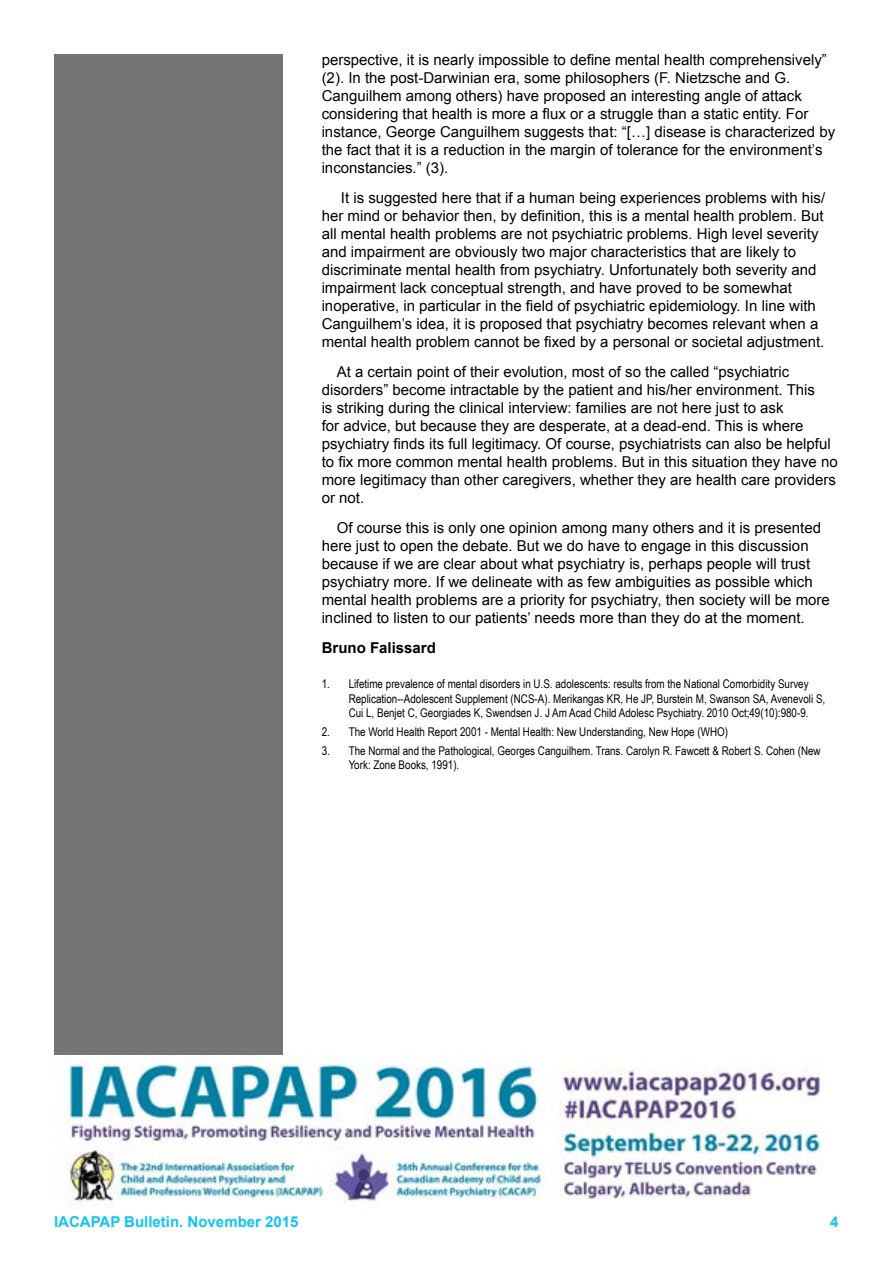
<style>
.page{position:relative;width:893px;height:1263px;background:#fff}
.page>*{position:absolute;margin:0;border:0;box-sizing:border-box;transform-origin:0 0}
.yiv2834479097msonorm{font:15px/18px "Arial";color:#000}
.t1{font:700 15px "Arial";color:#12c3f4}
.yiv2834479097msonorm-2{font:700 15px "Arial";color:#000}
.t2{font:12px/14.4px "Arial Narrow";color:#000}
</style>
<div class="page">
<div style="left:54px;top:54px;width:229px;height:1155px;background:#737577"></div>
<img style="left:55px;top:1055px;width:767px;height:154px">
<p class="yiv2834479097msonorm" style="left:322px;top:51px;width:515px">perspective, it is nearly impossible to define mental health comprehensively” (2). In the post-Darwinian era, some philosophers (F. Nietzsche and G.<br>Canguilhem among others) have proposed an interesting angle of attack considering that health is more a flux or a struggle than a static entity. For instance, George Canguilhem suggests that: “[…] disease is characterized by the fact that it is a reduction in the margin of tolerance for the environment’s inconstancies.” (3).</p>
<p class="yiv2834479097msonorm" style="left:322px;top:189px;width:505px;text-indent:19px">It is suggested here that if a human being experiences problems with his/ her mind or behavior then, by definition, this is a mental health problem. But all mental health problems are not psychiatric problems. High level severity and impairment are obviously two major characteristics that are likely to discriminate mental health from psychiatry. Unfortunately both severity and impairment lack conceptual strength, and have proved to be somewhat inoperative, in particular in the field of psychiatric epidemiology. In line with Canguilhem’s idea, it is proposed that psychiatry becomes relevant when a mental health problem cannot be fixed by a personal or societal adjustment.</p>
<p class="yiv2834479097msonorm" style="left:322px;top:363px;width:518px;text-indent:15px">At a certain point of their evolution, most of so the called “psychiatric disorders” become intractable by the patient and his/her environment. This<br>is striking during the clinical interview: families are not here just to ask<br>for advice, but because they are desperate, at a dead-end. This is where psychiatry finds its full legitimacy. Of course, psychiatrists can also be helpful to fix more common mental health problems. But in this situation they have no more legitimacy than other caregivers, whether they are health care providers or not.</p>
<p class="yiv2834479097msonorm" style="left:322px;top:519px;width:510px;text-indent:15px">Of course this is only one opinion among many others and it is presented here just to open the debate. But we do have to engage in this discussion because if we are clear about what psychiatry is, perhaps people will trust psychiatry more. If we delineate with as few ambiguities as possible which mental health problems are a priority for psychiatry, then society will be more inclined to listen to our patients’ needs more than they do at the moment.</p>
<p class="yiv2834479097msonorm-2" style="left:322px;top:638px;width:116px">Bruno Falissard</p>
<p class="t2" style="left:349px;top:676px;width:478px;text-indent:-27px">1. Lifetime prevalence of mental disorders in U.S. adolescents: results from the National Comorbidity Survey<br>Replication--Adolescent Supplement (NCS-A). Merikangas KR, He JP, Burstein M, Swanson SA, Avenevoli S,<br>Cui L, Benjet C, Georgiades K, Swendsen J. J Am Acad Child Adolesc Psychiatry. 2010 Oct;49(10):980-9.</p>
<p class="t2" style="left:322px;top:724px;width:408px">2. The World Health Report 2001 - Mental Health: New Understanding, New Hope (WHO)</p>
<p class="t2" style="left:349px;top:743px;width:474px;text-indent:-27px">3. The Normal and the Pathological, Georges Canguilhem. Trans. Carolyn R. Fawcett &amp; Robert S. Cohen (New<br>York: Zone Books, 1991).</p>
<p class="t1" style="left:54px;top:1212px;width:246px">IACAPAP Bulletin. November 2015</p>
<p class="t1" style="left:830px;top:1212px;width:10px">4</p>
</div>
